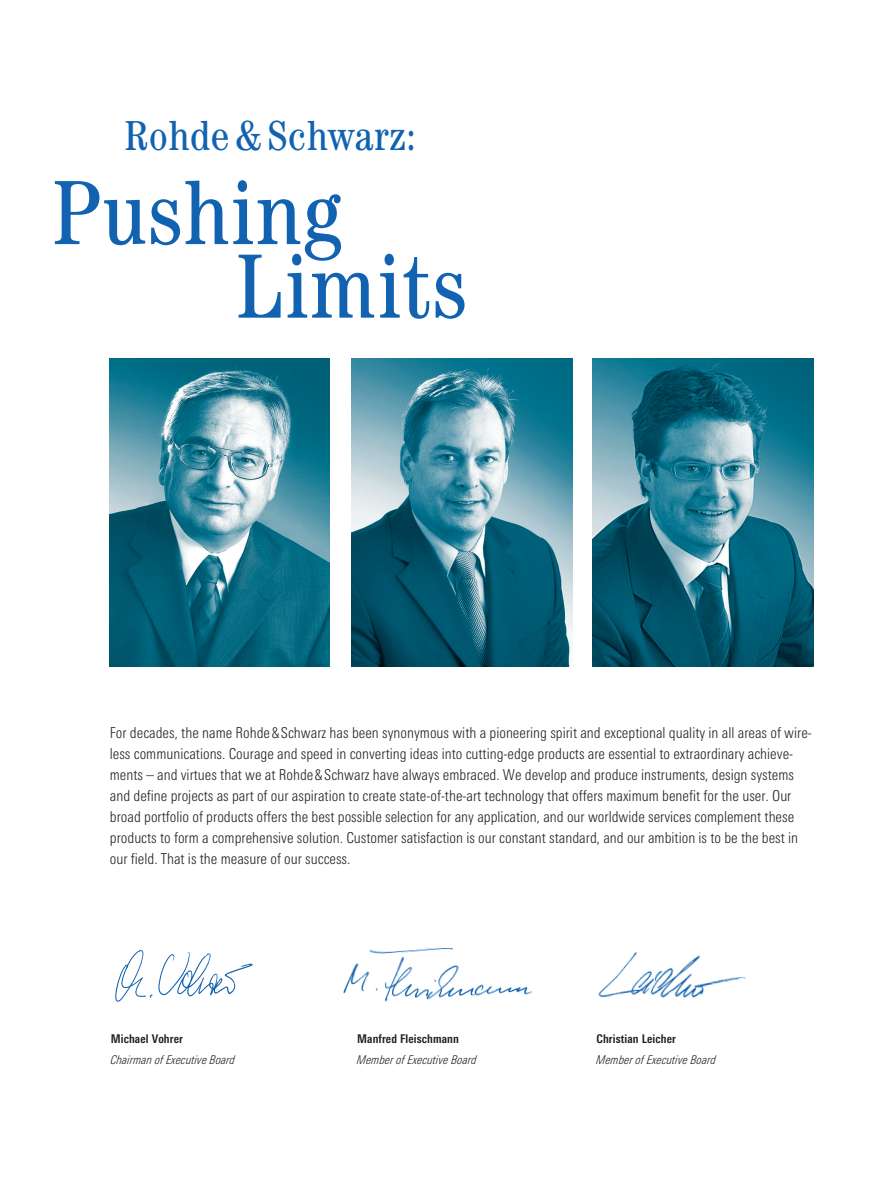
<style>
.page{position:relative;width:894px;height:1192px;background:#fff}
.page>*{position:absolute;margin:0;border:0;box-sizing:border-box;transform-origin:0 0}
.t1{font:condensed 91.5px/73.5px "Century";letter-spacing:.015em;color:#1162b0}
.t2{font:condensed 42px "Century";letter-spacing:.015em;color:#1162b0}
.t3{font:300 15px/21px "RS Univers Cond";color:#231f20}
.t4{font:italic 300 12px "RS Univers Cond";letter-spacing:.01em;color:#231f20}
.t5{font:700 12px "RS Univers Cond";letter-spacing:.01em;color:#231f20}
</style>
<div class="page">
<img style="left:115px;top:950px;width:138px;height:52px">
<img style="left:343px;top:947px;width:190px;height:55px">
<img style="left:598px;top:952px;width:148px;height:46px">
<img style="left:352px;top:358px;width:220px;height:308px">
<img style="left:593px;top:358px;width:220px;height:308px">
<img style="left:110px;top:358px;width:220px;height:308px">
<h2 class="t2" style="left:124px;top:120px;width:293px">Rohde &amp; Schwarz:</h2>
<h1 class="t1" style="left:236px;top:184px;width:232px;text-indent:-184px">Pushing<br>Limits</h1>
<p class="t3" style="left:110px;top:723px;width:703px">For decades, the name Rohde&amp;Schwarz has been synonymous with a pioneering spirit and exceptional quality in all areas of wire&shy;less communications. Courage and speed in converting ideas into cutting-edge products are essential to extraordinary achieve&shy;ments – and virtues that we at Rohde&amp;Schwarz have always embraced. We develop and produce instruments, design systems and define projects as part of our aspiration to create state-of-the-art technology that offers maximum benefit for the user. Our broad portfolio of products offers the best possible selection for any application, and our worldwide services complement these products to form a comprehensive solution. Customer satisfaction is our constant standard, and our ambition is to be the best in our field. That is the measure of our success.</p>
<p class="t5" style="left:111px;top:1033px;width:74px">Michael Vohrer</p>
<p class="t4" style="left:111px;top:1054px;width:126px">Chairman of Executive Board</p>
<p class="t5" style="left:357px;top:1033px;width:103px">Manfred Fleischmann</p>
<p class="t4" style="left:357px;top:1054px;width:121px">Member of Executive Board</p>
<p class="t5" style="left:596px;top:1033px;width:81px">Christian Leicher</p>
<p class="t4" style="left:596px;top:1054px;width:121px">Member of Executive Board</p>
</div>
